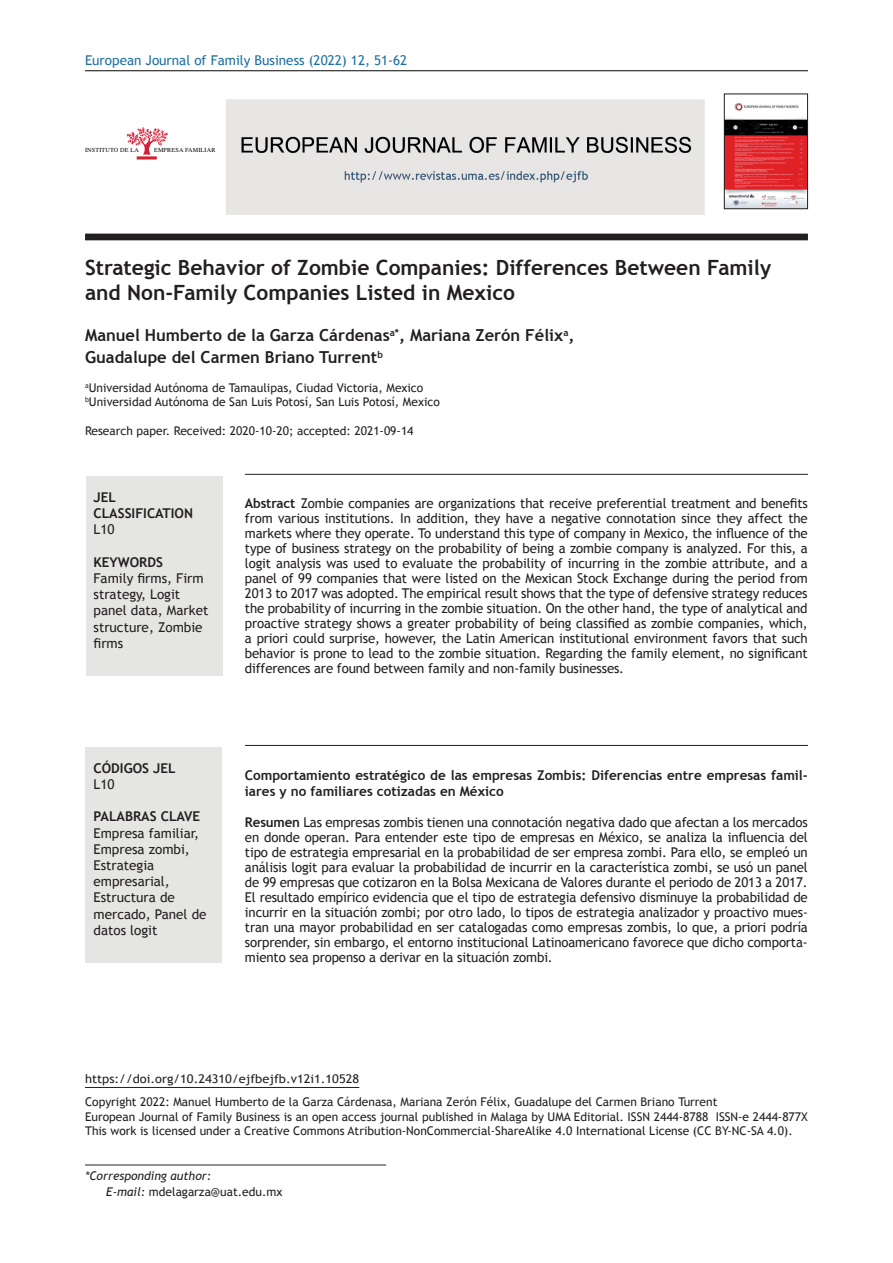
<style>
.page{position:relative;width:893px;height:1263px;background:#fff}
.page>*{position:absolute;margin:0;border:0;box-sizing:border-box;transform-origin:0 0}
.t1{font:700 21px/25.2px "Trebuchet MS";color:#231f20}
.t2{font:700 16.5px/21.6px "Trebuchet MS";color:#231f20}
.t3{font:13.5px/15px "Trebuchet MS";color:#231f20}
.t4{font:700 13.5px/16.2px "Trebuchet MS";color:#231f20}
.t5{font:13.5px "Trebuchet MS";color:#1e70a1}
.t6{font:12px/14.4px "Trebuchet MS";color:#231f20}
.t7{font:12px/23.4px "Trebuchet MS";color:#231f20;scale:1.07 1}
.t8{font:italic 12px/16.2px "Trebuchet MS";color:#231f20}
.t9{font:6.15px "Times";letter-spacing:.03em;color:#000001}
.s1{font-weight:700}
.s2{font-style:normal}
</style>
<div class="page">
<div style="left:86px;top:477px;width:136px;height:199px;background:#e5e5e3"></div>
<div style="left:85px;top:747px;width:137px;height:216px;background:#e5e5e3"></div>
<hr style="left:85px;top:1087px;width:274px;height:1px;background:#231f20">
<hr style="left:85px;top:1165px;width:301px;height:1px;background:#231f20">
<hr style="left:85px;top:70px;width:723px;height:1px;background:#231f20">
<div style="left:85px;top:234px;width:723px;height:6px;background:#231f20"></div>
<hr style="left:245px;top:474px;width:563px;height:1px;background:#231f20">
<hr style="left:245px;top:745px;width:563px;height:1px;background:#231f20">
<img style="left:226px;top:99px;width:479px;height:116px">
<svg style="left:126px;top:127px;width:42px;height:33px"></svg>
<img style="left:726px;top:102px;width:80px;height:105px">
<div style="left:724px;top:94px;width:84px;height:115px;border:1px solid #231f20"></div>
<p class="t5" style="left:85px;top:52px;width:324px">European Journal of Family Business (2022) 12, 51-62</p>
<p class="t9" style="left:85px;top:145px;width:55px">INSTITUTO DE LA</p>
<p class="t9" style="left:154px;top:145px;width:63px">EMPRESA FAMILIAR</p>
<h1 class="t1" style="left:85px;top:255px;width:688px">Strategic Behavior of Zombie Companies: Differences Between Family and Non-Family Companies Listed in Mexico</h1>
<p class="t2" style="left:85px;top:325px;width:491px">Manuel Humberto de la Garza Cárdenas<sup>a*</sup>, Mariana Zerón Félix<sup>a</sup>,<br>Guadalupe del Carmen Briano Turrent<sup>b</sup></p>
<p class="t6" style="left:85px;top:381px;width:356px"><sup>a</sup>Universidad Autónoma de Tamaulipas, Ciudad Victoria, Mexico <sup>b</sup>Universidad Autónoma de San Luis Potosí, San Luis Potosí, Mexico</p>
<p class="t6" style="left:85px;top:424px;width:330px">Research paper. Received: 2020-10-20; accepted: 2021-09-14</p>
<p class="t4" style="left:94px;top:489px;width:101px">JEL<br>CLASSIFICATION</p>
<p class="t3" style="left:94px;top:522px;width:22px">L10</p>
<p class="t4" style="left:94px;top:554px;width:71px">KEYWORDS</p>
<p class="t3" style="left:94px;top:570px;width:116px;line-height:16.2px">Family firms, Firm strategy, Logit panel data, Market structure, Zombie firms</p>
<p class="t4" style="left:94px;top:760px;width:84px">CÓDIGOS JEL</p>
<p class="t3" style="left:94px;top:777px;width:22px">L10</p>
<p class="t4" style="left:94px;top:808px;width:108px">PALABRAS CLAVE</p>
<p class="t3" style="left:94px;top:825px;width:115px;line-height:16.2px">Empresa familiar,<br>Empresa zombi,<br>Estrategia empresarial,<br>Estructura de mercado, Panel de datos logit</p>
<p class="t3" style="left:245px;top:496px;width:564px;text-align:justify"><span class="s1">Abstract</span> Zombie companies are organizations that receive preferential treatment and benefits from various institutions. In addition, they have a negative connotation since they affect the markets where they operate. To understand this type of company in Mexico, the influence of the type of business strategy on the probability of being a zombie company is analyzed. For this, a logit analysis was used to evaluate the probability of incurring in the zombie attribute, and a panel of 99 companies that were listed on the Mexican Stock Exchange during the period from 2013 to 2017 was adopted. The empirical result shows that the type of defensive strategy reduces the probability of incurring in the zombie situation. On the other hand, the type of analytical and proactive strategy shows a greater probability of being classified as zombie companies, which, a priori could surprise, however, the Latin American institutional environment favors that such behavior is prone to lead to the zombie situation. Regarding the family element, no significant differences are found between family and non-family businesses.</p>
<p class="t4" style="left:245px;top:767px;width:564px">Comportamiento estratégico de las empresas Zombis: Diferencias entre empresas famil&shy;iares y no familiares cotizadas en México</p>
<p class="t3" style="left:245px;top:815px;width:564px;text-align:justify"><span class="s1">Resumen</span> Las empresas zombis tienen una connotación negativa dado que afectan a los mercados en donde operan. Para entender este tipo de empresas en México, se analiza la influencia del tipo de estrategia empresarial en la probabilidad de ser empresa zombi. Para ello, se empleó un análisis logit para evaluar la probabilidad de incurrir en la característica zombi, se usó un panel de 99 empresas que cotizaron en la Bolsa Mexicana de Valores durante el periodo de 2013 a 2017.<br>El resultado empírico evidencia que el tipo de estrategia defensivo disminuye la probabilidad de incurrir en la situación zombi; por otro lado, lo tipos de estrategia analizador y proactivo mues&shy;tran una mayor probabilidad en ser catalogadas como empresas zombis, lo que, a priori podría sorprender, sin embargo, el entorno institucional Latinoamericano favorece que dicho comporta&shy;miento sea propenso a derivar en la situación zombi.</p>
<p class="t7" style="left:85px;top:1067px;width:593px">https://doi.org/10.24310/ejfbejfb.v12i1.10528<br>Copyright 2022: Manuel Humberto de la Garza Cárdenasa, Mariana Zerón Félix, Guadalupe del Carmen Briano Turrent</p>
<p class="t6" style="left:85px;top:1109px;width:724px">European Journal of Family Business is an open access journal published in Malaga by UMA Editorial. ISSN 2444-8788 ISSN-e 2444-877X<br>This work is licensed under a Creative Commons Atribution-NonCommercial-ShareAlike 4.0 International License (CC BY-NC-SA 4.0).</p>
<p class="t8" style="left:106px;top:1168px;width:178px;text-indent:-21px">*Corresponding author:<br>E-mail: <span class="s2">mdelagarza@uat.edu.mx</span></p>
</div>
